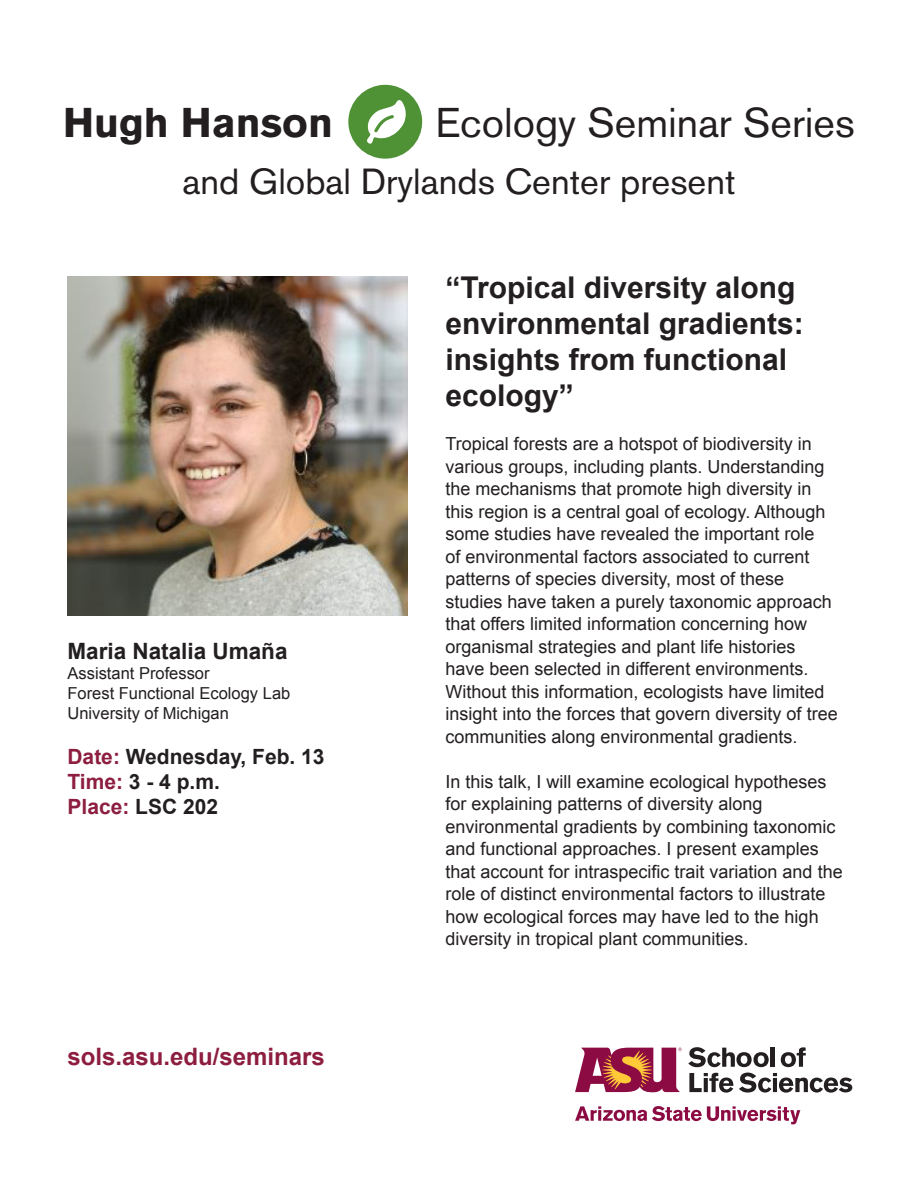
<style>
.page{position:relative;width:918px;height:1188px;background:#fff}
.page>*{position:absolute;margin:0;border:0;box-sizing:border-box;transform-origin:0 0}
.t1{font:41.25px "Akzidenz Grotesk Std";color:#231f20}
.t2{font:700 41.25px "Akzidenz Grotesk Std";color:#231f20}
.t3{font:36px "Akzidenz Grotesk Std";color:#231f20}
._04_body_text{font:700 30px/36px "Arial";color:#231f20}
.website{font:700 24px "Arial";color:#8d1e40}
._02_speaker_name_and{font:700 22.5px "Arial";color:#231f20}
._03_date_time_and_pl{font:700 21px "Arial";color:#231f20}
._03_date_time_and_pl-2{font:700 21px "Arial";color:#8d1e40}
._04_body_text-2{font:18px/22.5px "Arial";color:#231f20}
._02_speaker_name_and-2{font:16.5px "Arial";color:#231f20}
.s1{color:#8d1e40}
.s2{color:#231f20}
</style>
<div class="page">
<div style="left:348px;top:85px;width:74px;height:74px;background:#4f9236;border-radius:50%"></div>
<svg style="left:367px;top:100px;width:39px;height:44px"></svg>
<img style="left:68px;top:276px;width:339px;height:340px">
<svg style="left:575px;top:1106px;width:225px;height:18px"></svg>
<svg style="left:688px;top:1047px;width:81px;height:20px"></svg>
<hr style="left:771px;top:1048px;width:4px;height:19px;background:#231f20">
<svg style="left:781px;top:1047px;width:25px;height:20px"></svg>
<svg style="left:689px;top:1073px;width:44px;height:20px"></svg>
<svg style="left:739px;top:1073px;width:113px;height:20px"></svg>
<svg style="left:575px;top:1048px;width:107px;height:45px"></svg>
<p class="t2" style="left:63px;top:99px;width:271px">Hugh Hanson</p>
<p class="t1" style="left:435px;top:99px;width:421px">Ecology Seminar Series</p>
<p class="t3" style="left:182px;top:160px;width:555px">and Global Drylands Center present</p>
<p class="_02_speaker_name_and" style="left:68px;top:636px;width:222px">Maria Natalia Umaña</p>
<p class="_02_speaker_name_and-2" style="left:68px;top:663px;width:144px">Assistant Professor</p>
<p class="_02_speaker_name_and-2" style="left:68px;top:682px;width:224px">Forest Functional Ecology Lab</p>
<p class="_02_speaker_name_and-2" style="left:68px;top:702px;width:163px">University of Michigan</p>
<p class="_03_date_time_and_pl" style="left:68px;top:742px;width:259px"><span class="s1">Date:</span> Wednesday, Feb. 13</p>
<p class="_03_date_time_and_pl" style="left:68px;top:768px;width:154px"><span class="s1">Time:</span> 3 - 4 p.m.</p>
<p class="_03_date_time_and_pl-2" style="left:68px;top:793px;width:152px">Place: <span class="s2">LSC 202</span></p>
<p class="website" style="left:68px;top:1041px;width:259px">sols.asu.edu/seminars</p>
<p class="_04_body_text" style="left:446px;top:270px;width:360px">“Tropical diversity along environmental gradients: insights from functional ecology”</p>
<p class="_04_body_text-2" style="left:446px;top:433px;width:394px">Tropical forests are a hotspot of biodiversity in various groups, including plants. Understanding the mechanisms that promote high diversity in this region is a central goal of ecology. Although some studies have revealed the important role<br>of environmental factors associated to current patterns of species diversity, most of these studies have taken a purely taxonomic approach that offers limited information concerning how organismal strategies and plant life histories have been selected in different environments.<br>Without this information, ecologists have limited insight into the forces that govern diversity of tree communities along environmental gradients.</p>
<p class="_04_body_text-2" style="left:446px;top:770px;width:399px">In this talk, I will examine ecological hypotheses for explaining patterns of diversity along environmental gradients by combining taxonomic and functional approaches. I present examples that account for intraspecific trait variation and the role of distinct environmental factors to illustrate how ecological forces may have led to the high diversity in tropical plant communities.</p>
</div>
